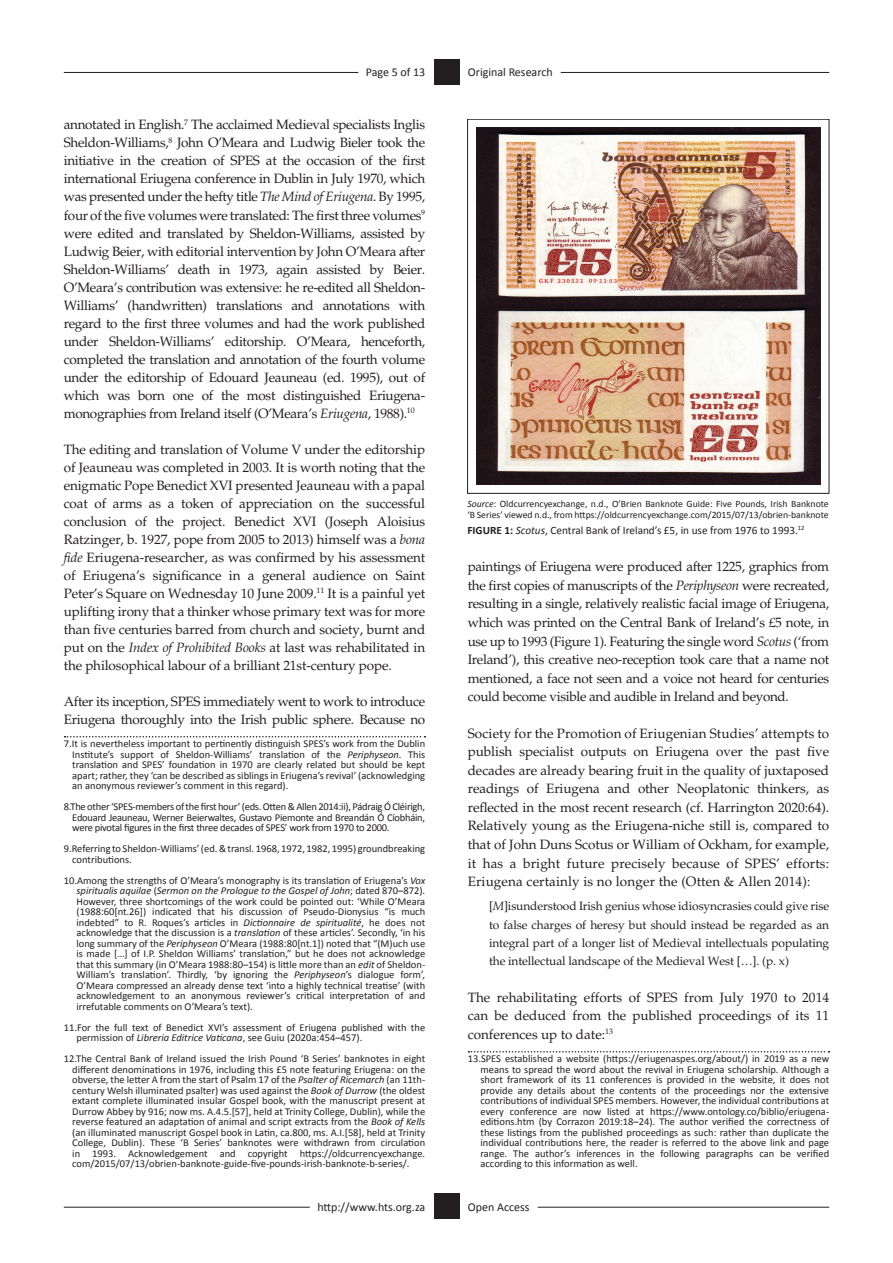
<style>
.page{position:relative;width:893px;height:1263px;background:#fff}
.page>*{position:absolute;margin:0;border:0;box-sizing:border-box;transform-origin:0 0}
.Body_text_next{font:13.5px/18.6px "Palatino";letter-spacing:-.025em;color:#231f20;text-align:justify}
.Body_text_first{font:13.5px/18px "Palatino";letter-spacing:-.025em;color:#231f20;text-align:justify}
.Extract{font:12px/18.3px "Palatino";letter-spacing:-.01em;color:#231f20;text-align:justify}
.t1{font:12px "Calibri";color:#231f20}
.Figure_title{font:11.25px "Calibri";color:#231f20}
.Footnote_text__00{font:10.5px/10.5px "Calibri";color:#231f20;text-align:justify}
.Footnote_text{font:10.5px/10.5px "Calibri";color:#231f20;text-align:justify}
.Table_sourceline__-F{font:9.75px/10.5px "Calibri";color:#231f20}
.s1{font-style:italic}
.s2{font-weight:700}
</style>
<div class="page">
<hr style="left:64px;top:72px;width:299px;height:1px;background:#231f20">
<div style="left:358px;top:69px;width:67px;height:7px;background:#fff"></div>
<hr style="left:501px;top:72px;width:328px;height:1px;background:#231f20">
<div style="left:501px;top:69px;width:60px;height:7px;background:#fff"></div>
<hr style="left:64px;top:1207px;width:250px;height:1px;background:#231f20">
<div style="left:310px;top:1204px;width:115px;height:7px;background:#fff"></div>
<hr style="left:538px;top:1207px;width:291px;height:1px;background:#231f20">
<div style="left:434px;top:59px;width:25px;height:26px;background:#231f20"></div>
<div style="left:434px;top:1193px;width:25px;height:26px;background:#231f20"></div>
<svg style="left:65px;top:736px;width:360px;height:1px"></svg>
<svg style="left:468px;top:1051px;width:361px;height:1px"></svg>
<img style="left:476px;top:128px;width:344px;height:357px">
<div style="left:467px;top:119px;width:362px;height:374px;border:1px solid #231f20"></div>
<p class="t1" style="left:366px;top:65px;width:61px">Page 5 of 13</p>
<p class="t1" style="left:468px;top:65px;width:86px">Original Research</p>
<p class="Body_text_first" style="left:64px;top:116px;width:363px">annotated in English.<sup>7</sup> The acclaimed Medieval specialists Inglis Sheldon-Williams,<sup>8</sup> John O’Meara and Ludwig Bieler took the initiative in the creation of SPES at the occasion of the first international Eriugena conference in Dublin in July 1970, which was presented under the hefty title <span class="s1">The Mind of Eriugena</span>. By 1995, four of the five volumes were translated: The first three volumes<sup>9 </sup>were edited and translated by Sheldon-Williams, assisted by Ludwig Beier, with editorial intervention by John O’Meara after Sheldon-Williams’ death in 1973, again assisted by Beier.<br>O’Meara’s contribution was extensive: he re-edited all Sheldon-Williams’ (handwritten) translations and annotations with regard to the first three volumes and had the work published under Sheldon-Williams’ editorship. O’Meara, henceforth, completed the translation and annotation of the fourth volume under the editorship of Edouard Jeauneau (ed. 1995), out of which was born one of the most distinguished Eriugena&shy;monographies from Ireland itself (O’Meara’s <span class="s1">Eriugena</span>, 1988).<sup>10</sup></p>
<p class="Body_text_next" style="left:64px;top:440px;width:363px;line-height:18px">The editing and translation of Volume V under the editorship of Jeauneau was completed in 2003. It is worth noting that the enigmatic Pope Benedict XVI presented Jeauneau with a papal coat of arms as a token of appreciation on the successful conclusion of the project. Benedict XVI (Joseph Aloisius Ratzinger, b. 1927, pope from 2005 to 2013) himself was a <span class="s1">bona fide</span> Eriugena-researcher, as was confirmed by his assessment of Eriugena’s significance in a general audience on Saint Peter’s Square on Wednesday 10 June 2009.<sup>11</sup> It is a painful yet uplifting irony that a thinker whose primary text was for more than five centuries barred from church and society, burnt and put on the <span class="s1">Index of Prohibited Books</span> at last was rehabilitated in the philosophical labour of a brilliant 21st-century pope.<sup>12</sup></p>
<p class="Body_text_next" style="left:64px;top:693px;width:363px;line-height:18px">After its inception, SPES immediately went to work to introduce<br>Eriugena thoroughly into the Irish public sphere. Because no</p>
<p class="Footnote_text" style="left:72px;top:738px;width:354px;text-indent:-9px">7.It is nevertheless important to pertinently distinguish SPES’s work from the Dublin Institute’s support of Sheldon-Williams’ translation of the <span class="s1">Periphyseon</span>. This translation and SPES’ foundation in 1970 are clearly related but should be kept apart; rather, they ‘can be described as siblings in Eriugena’s revival’ (acknowledging an anonymous reviewer’s comment in this regard).</p>
<p class="Footnote_text" style="left:72px;top:801px;width:354px;text-indent:-9px">8.The other ‘SPES-members of the first hour’ (eds. Otten &amp; Allen 2014:ii), Pádraig Ó Cléirigh, Edouard Jeauneau, Werner Beierwaltes, Gustavo Piemonte and Breandán Ó Cíobháin, were pivotal figures in the first three decades of SPES’ work from 1970 to 2000.</p>
<p class="Footnote_text" style="left:72px;top:843px;width:354px;text-indent:-9px">9.Referring to Sheldon-Williams’ (ed. &amp; transl. 1968, 1972, 1982, 1995) groundbreaking contributions.</p>
<p class="Footnote_text__00" style="left:77px;top:875px;width:350px;text-indent:-13px">10.Among the strengths of O’Meara’s monography is its translation of Eriugena’s <span class="s1">Vox spiritualis aquilae</span> (<span class="s1">Sermon on the Prologue to the Gospel of John</span>; dated 870–872).<br>However, three shortcomings of the work could be pointed out: ‘While O’Meara (1988:60[nt.26]) indicated that his discussion of Pseudo-Dionysius “is much indebted” to R. Roques’s articles in <span class="s1">Dictionnaire de spiritualité</span>, he does not acknowledge that the discussion is a <span class="s1">translation</span> of these articles’. Secondly, ‘in his long summary of the <span class="s1">Periphyseon</span> O’Meara (1988:80[nt.1]) noted that “(M)uch use is made […] of I.P. Sheldon Williams’ translation,” but he does not acknowledge that this summary (in O’Meara 1988:80–154) is little more than an <span class="s1">edit</span> of Sheldon-William’s translation’. Thirdly, ‘by ignoring the <span class="s1">Periphyseon</span>’s dialogue form’, O’Meara compressed an already dense text ‘into a highly technical treatise’ (with acknowledgement to an anonymous reviewer’s critical interpretation of and irrefutable comments on O’Meara’s text).</p>
<p class="Footnote_text__00" style="left:77px;top:1022px;width:350px;text-indent:-13px">11.For the full text of Benedict XVI’s assessment of Eriugena published with the permission of <span class="s1">Libreria Editrice Vaticana</span>, see Guiu (2020a:454–457).</p>
<p class="Footnote_text" style="left:72px;top:1053px;width:354px;text-indent:-9px">12.The Central Bank of Ireland issued the Irish Pound ‘B Series’ banknotes in eight different denominations in 1976, including this £5 note featuring Eriugena: on the obverse, the letter A from the start of Psalm 17 of the <span class="s1">Psalter of Ricemarch</span> (an 11th&shy;century Welsh illuminated psalter) was used against the <span class="s1">Book of Durrow</span> (the oldest extant complete illuminated insular Gospel book, with the manuscript present at Durrow Abbey by 916; now ms. A.4.5.[57], held at Trinity College, Dublin), while the reverse featured an adaptation of animal and script extracts from the <span class="s1">Book of Kells </span>(an illuminated manuscript Gospel book in Latin, ca.800, ms. A.I.[58], held at Trinity College, Dublin). These ‘B Series’ banknotes were withdrawn from circulation in 1993. Acknowledgement and copyright https://oldcurrencyexchange. com/2015/07/13/obrien-banknote-guide-five-pounds-irish-banknote-b-series/.</p>
<p class="Table_sourceline__-F" style="left:467px;top:499px;width:363px"><span class="s1">Source</span>: Oldcurrencyexchange, n.d., O’Brien Banknote Guide: Five Pounds, Irish Banknote ‘B Series’ viewed n.d., from https://oldcurrencyexchange.com/2015/07/13/obrien-banknote</p>
<p class="Figure_title" style="left:467px;top:523px;width:339px"><span class="s2">FIGURE 1:</span> <span class="s1">Scotus</span>, Central Bank of Ireland’s £5, in use from 1976 to 1993.<sup>12</sup></p>
<p class="Body_text_next" style="left:468px;top:558px;width:363px">paintings of Eriugena were produced after 1225, graphics from the first copies of manuscripts of the <span class="s1">Periphyseon</span> were recreated, resulting in a single, relatively realistic facial image of Eriugena, which was printed on the Central Bank of Ireland’s £5 note, in use up to 1993 (Figure 1). Featuring the single word <span class="s1">Scotus</span> (‘from Ireland’), this creative neo-reception took care that a name not mentioned, a face not seen and a voice not heard for centuries could become visible and audible in Ireland and beyond.</p>
<p class="Body_text_next" style="left:468px;top:724px;width:363px">Society for the Promotion of Eriugenian Studies’ attempts to publish specialist outputs on Eriugena over the past five decades are already bearing fruit in the quality of juxtaposed readings of Eriugena and other Neoplatonic thinkers, as reflected in the most recent research (cf. Harrington 2020:64).<br>Relatively young as the Eriugena-niche still is, compared to that of John Duns Scotus or William of Ockham, for example, it has a bright future precisely because of SPES’ efforts:<br>Eriugena certainly is no longer the (Otten &amp; Allen 2014):</p>
<p class="Extract" style="left:489px;top:897px;width:342px">[<span class="s1">M</span>]isunderstood Irish genius whose idiosyncrasies could give rise to false charges of heresy but should instead be regarded as an integral part of a longer list of Medieval intellectuals populating the intellectual landscape of the Medieval West […]. (p. x)</p>
<p class="Body_text_next" style="left:468px;top:988px;width:363px">The rehabilitating efforts of SPES from July 1970 to 2014 can be deduced from the published proceedings of its 11 conferences up to date:<sup>13</sup></p>
<p class="Footnote_text__00" style="left:480px;top:1053px;width:350px;text-indent:-13px">13.SPES established a website (https://eriugenaspes.org/about/) in 2019 as a new means to spread the word about the revival in Eriugena scholarship. Although a short framework of its 11 conferences is provided in the website, it does not provide any details about the contents of the proceedings nor the extensive contributions of individual SPES members. However, the individual contributions at every conference are now listed at https://www.ontology.co/biblio/eriugena&shy;editions.htm (by Corrazon 2019:18–24). The author verified the correctness of these listings from the published proceedings as such: rather than duplicate the individual contributions here, the reader is referred to the above link and page range. The author’s inferences in the following paragraphs can be verified according to this information as well.</p>
<p class="t1" style="left:317px;top:1199px;width:109px">http://www.hts.org.za</p>
<p class="t1" style="left:468px;top:1199px;width:63px">Open Access</p>
</div>
